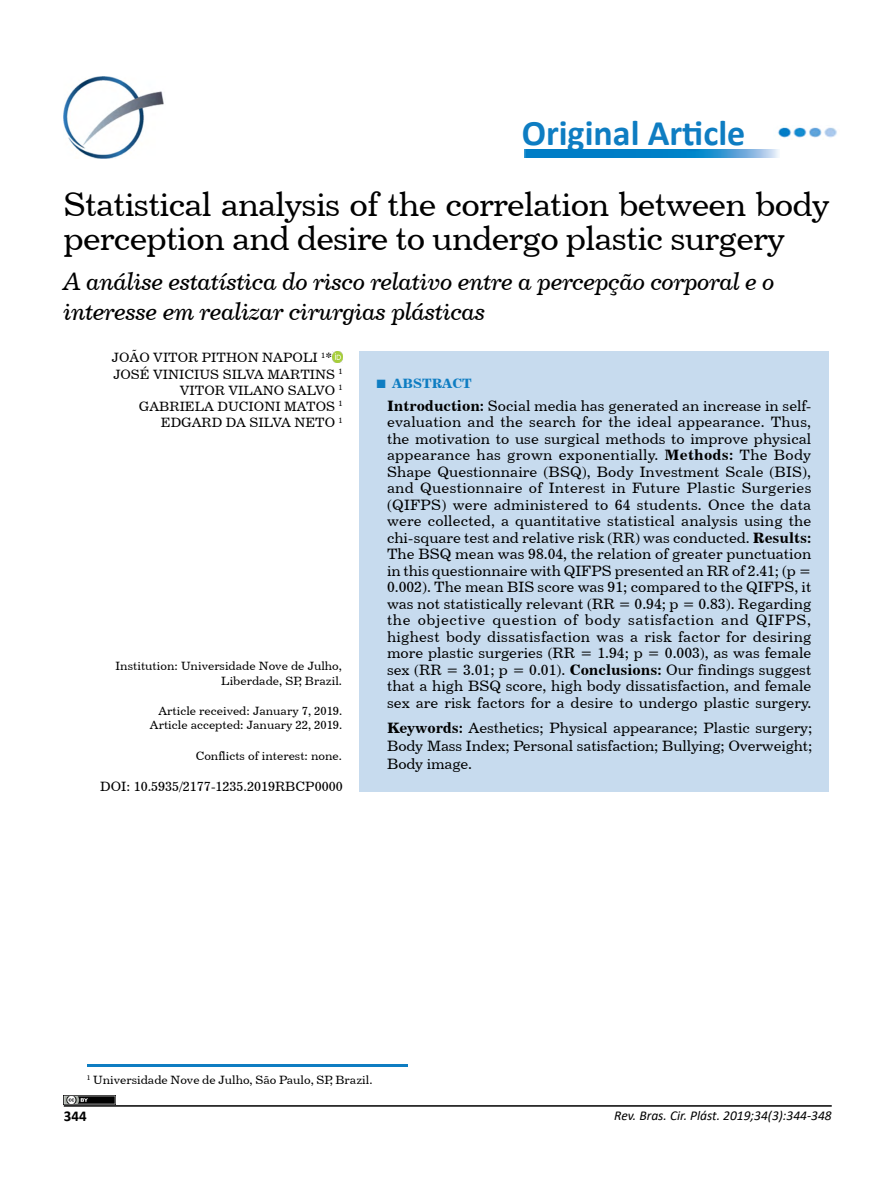
<style>
.page{position:relative;width:893px;height:1191px;background:#fff}
.page>*{position:absolute;margin:0;border:0;box-sizing:border-box;transform-origin:0 0}
.t1{font:700 36px "Calibri";color:#0e7dc2}
.t2{font:33.75px/34.5px "Century 731 BT Roman A";letter-spacing:-.025em;color:#000}
.t3{font:24.75px/29.7px "Century 731 BT Italic A";letter-spacing:-.025em;color:#000}
.t4{font:15px/16.5px "Century 731 BT Roman A";letter-spacing:.005em;color:#000;text-align:justify}
.t5{font:15px/18px "Century 731 BT Roman A";letter-spacing:-.01em;color:#000101;text-align:justify}
.t6{font:700 15px "Calibri";color:#000}
.t7{font:13.5px "Century 731 BT Roman A";color:#000}
.t8{font:italic 13.5px "Calibri";color:#000}
.t9{font:13.5px "Century 731 BT Bold A";color:#0e7dc2}
.t10{font:12px/14.4px "Century 731 BT Roman A";color:#000;text-align:right}
.t11{font:12px/14.4px "Century 731 BT Roman A";color:#000101;text-align:right}
.s1{font-family:"Times New Roman";font-weight:700;font-size:18px}
.s2{font-family:"Century 731 BT Bold A"}
</style>
<div class="page">
<hr style="left:64px;top:1105px;width:768px;height:1px;background:#000">
<svg style="left:332px;top:352px;width:11px;height:10px"></svg>
<img style="left:63px;top:77px;width:101px;height:82px">
<hr style="left:87px;top:1064px;width:320px;height:2px;background:#0e7dc2">
<img style="left:64px;top:1095px;width:51px;height:9px">
<div style="left:359px;top:352px;width:470px;height:439px;background:#c7dbee"></div>
<img style="left:777px;top:127px;width:60px;height:11px">
<img style="left:524px;top:150px;width:255px;height:7px">
<h1 class="t1" style="left:522px;top:108px;width:225px">Original Article</h1>
<h2 class="t2" style="left:63px;top:186px;width:768px">Statistical analysis of the correlation between body perception and desire to undergo plastic surgery</h2>
<h3 class="t3" style="left:63px;top:266px;width:713px">A análise estatística do risco relativo entre a percepção corporal e o interesse em realizar cirurgias plásticas</h3>
<p class="t7" style="left:112px;top:349px;width:222px">JOÃO VITOR PITHON NAPOLI <sup>1</sup>*</p>
<p class="t7" style="left:113px;top:365px;width:231px">JOSÉ VINICIUS SILVA MARTINS <sup>1</sup></p>
<p class="t7" style="left:180px;top:382px;width:164px">VITOR VILANO SALVO <sup>1</sup></p>
<p class="t7" style="left:139px;top:398px;width:205px">GABRIELA DUCIONI MATOS <sup>1</sup></p>
<p class="t7" style="left:161px;top:414px;width:183px">EDGARD DA SILVA NETO <sup>1</sup></p>
<p class="t11" style="left:116px;top:659px;width:228px">Institution: Universidade Nove de Julho,<br>Liberdade, SP, Brazil.</p>
<p class="t10" style="left:150px;top:703px;width:194px">Article received: January 7, 2019.<br>Article accepted: January 22, 2019.</p>
<p class="t10" style="left:196px;top:748px;width:148px">Conflicts of interest: none.</p>
<p class="t7" style="left:100px;top:778px;width:244px">DOI: 10.5935/2177-1235.2019RBCP0000</p>
<p class="t9" style="left:376px;top:375px;width:98px"><span class="s1">■</span> ABSTRACT</p>
<p class="t4" style="left:387px;top:397px;width:426px"><span class="s2">Introduction:</span> Social media has generated an increase in self&shy;evaluation and the search for the ideal appearance. Thus, the motivation to use surgical methods to improve physical appearance has grown exponentially. <span class="s2">Methods:</span> The Body Shape Questionnaire (BSQ), Body Investment Scale (BIS), and Questionnaire of Interest in Future Plastic Surgeries (QIFPS) were administered to 64 students. Once the data were collected, a quantitative statistical analysis using the chi-square test and relative risk (RR) was conducted. <span class="s2">Results:<br></span>The BSQ mean was 98.04, the relation of greater punctuation in this questionnaire with QIFPS presented an RR of 2.41; (p = 0.002). The mean BIS score was 91; compared to the QIFPS, it was not statistically relevant (RR = 0.94; p = 0.83). Regarding the objective question of body satisfaction and QIFPS, highest body dissatisfaction was a risk factor for desiring more plastic surgeries (RR = 1.94; p = 0.003), as was female sex (RR = 3.01; p = 0.01). <span class="s2">Conclusions:</span> Our findings suggest that a high BSQ score, high body dissatisfaction, and female sex are risk factors for a desire to undergo plastic surgery.</p>
<p class="t5" style="left:387px;top:718px;width:427px"><span class="s2">Keywords:</span> Aesthetics; Physical appearance; Plastic surgery; Body Mass Index; Personal satisfaction; Bullying; Overweight; Body image.</p>
<p class="t10" style="left:87px;top:1072px;width:287px"><sup>1</sup> Universidade Nove de Julho, São Paulo, SP, Brazil.</p>
<p class="t6" style="left:64px;top:1105px;width:24px">344</p>
<p class="t8" style="left:614px;top:1106px;width:219px">Rev. Bras. Cir. Plást. 2019;34(3):344-348</p>
</div>
